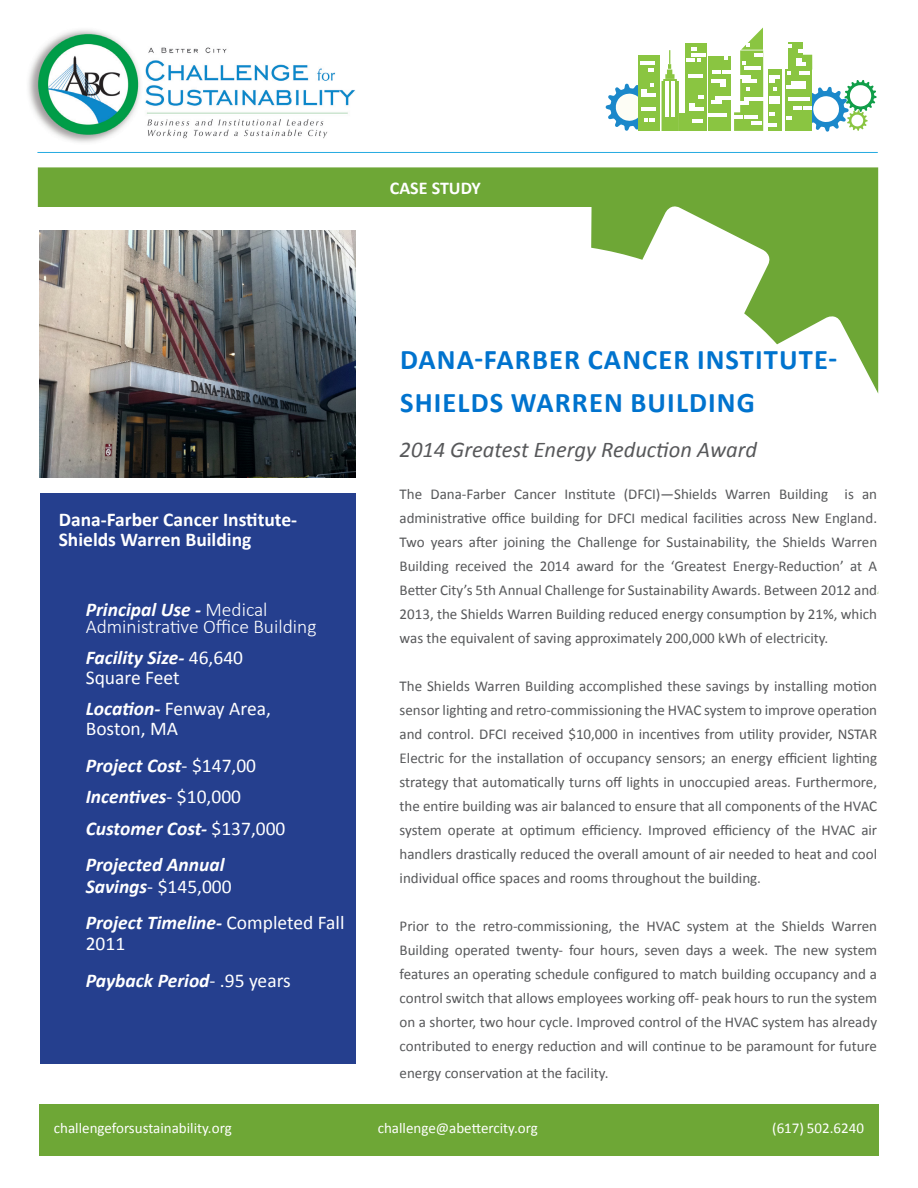
<style>
.page{position:relative;width:918px;height:1188px;background:#fff}
.page>*{position:absolute;margin:0;border:0;box-sizing:border-box;transform-origin:0 0}
.t1{font:700 28.5px "Calibri";letter-spacing:.04em;color:#0073ce}
.t2{font:italic 22.5px "Calibri";color:#57585a}
.List_Paragraph{font:19.5px/19.5px "Calibri";color:#fff}
.List_Paragraph-2{font:italic 700 19.5px "Calibri";color:#fff}
.t3{font:700 19.5px "Calibri";color:#fff}
.List_Paragraph-3{font:300 19.5px/16.5px "Calibri";color:#fff}
.t4{font:700 18px "Calibri";color:#fff}
.t5{font:15px/24px "Calibri";color:#57585a;text-align:justify}
.t6{font:15px "Calibri";color:#fff}
.s1{font-weight:700;font-style:italic}
.s2{font-weight:400;font-style:normal}
</style>
<div class="page">
<div style="left:789px;top:42px;width:14px;height:27px;background:#8ac541"></div>
<div style="left:793px;top:55px;width:19px;height:15px;background:#8ac541"></div>
<div style="left:685px;top:43px;width:22px;height:88px;background:#8ac541"></div>
<div style="left:708px;top:57px;width:22px;height:74px;background:#8ac541"></div>
<hr style="left:708px;top:113px;width:19px;height:4px;background:#fff">
<svg style="left:692px;top:120px;width:10px;height:3px"></svg>
<hr style="left:688px;top:75px;width:15px;height:3px;background:#fff">
<svg style="left:689px;top:95px;width:15px;height:16px"></svg>
<hr style="left:691px;top:53px;width:15px;height:4px;background:#fff">
<svg style="left:662px;top:50px;width:17px;height:81px"></svg>
<hr style="left:671px;top:81px;width:4px;height:36px;background:#fff">
<hr style="left:665px;top:81px;width:3px;height:36px;background:#fff">
<div style="left:768px;top:70px;width:14px;height:62px;background:#8ac541"></div>
<div style="left:785px;top:69px;width:27px;height:63px;background:#8ac541"></div>
<svg style="left:800px;top:71px;width:10px;height:3px"></svg>
<svg style="left:796px;top:58px;width:6px;height:4px"></svg>
<hr style="left:796px;top:62px;width:10px;height:4px;background:#fff">
<div style="left:639px;top:55px;width:21px;height:76px;background:#8ac541"></div>
<hr style="left:641px;top:107px;width:15px;height:3px;background:#fff">
<hr style="left:640px;top:61px;width:15px;height:4px;background:#fff">
<svg style="left:648px;top:68px;width:6px;height:3px"></svg>
<svg style="left:606px;top:83px;width:49px;height:48px"></svg>
<svg style="left:686px;top:58px;width:14px;height:4px"></svg>
<svg style="left:691px;top:47px;width:6px;height:3px"></svg>
<svg style="left:798px;top:49px;width:5px;height:3px"></svg>
<div style="left:679px;top:113px;width:7px;height:18px;background:#8ac541"></div>
<svg style="left:711px;top:28px;width:69px;height:103px"></svg>
<svg style="left:786px;top:80px;width:91px;height:52px"></svg>
<hr style="left:639px;top:131px;width:173px;height:2px;background:#fff">
<img style="left:28px;top:30px;width:327px;height:113px">
<hr style="left:37px;top:152px;width:841px;height:1px;background:#24aae1">
<svg style="left:38px;top:167px;width:840px;height:427px"></svg>
<div style="left:40px;top:494px;width:315px;height:570px;background:#253f8e"></div>
<img style="left:40px;top:231px;width:315px;height:246px">
<div style="left:39px;top:1104px;width:840px;height:51px;background:#6ea736"></div>
<p class="t4" style="left:390px;top:176px;width:93px">CASE STUDY</p>
<p class="t3" style="left:59px;top:507px;width:240px">Dana-Farber Cancer Institute-</p>
<p class="t3" style="left:59px;top:527px;width:194px">Shields Warren Building</p>
<p class="List_Paragraph-3" style="left:86px;top:601px;width:232px"><span class="s1">Principal Use -</span> Medical<br>Administrative Office Building</p>
<p class="List_Paragraph" style="left:86px;top:648px;width:159px"><span class="s1">Facility Size-</span> 46,640<br>Square Feet</p>
<p class="List_Paragraph" style="left:86px;top:699px;width:187px"><span class="s1">Location-</span> Fenway Area,<br>Boston, MA</p>
<p class="List_Paragraph-2" style="left:86px;top:753px;width:172px">Project Cost<span class="s2">- $147,00</span></p>
<p class="List_Paragraph-2" style="left:86px;top:784px;width:157px">Incentives<span class="s2">- $10,000</span></p>
<p class="List_Paragraph-2" style="left:86px;top:816px;width:201px">Customer Cost- <span class="s2">$137,000</span></p>
<p class="List_Paragraph-2" style="left:86px;top:852px;width:140px">Projected Annual</p>
<p class="List_Paragraph" style="left:86px;top:876px;width:148px"><span class="s1">Savings</span>- $145,000</p>
<p class="List_Paragraph" style="left:86px;top:912px;width:260px;line-height:21.5px"><span class="s1">Project Timeline-</span> Completed Fall<br>2011</p>
<p class="List_Paragraph-2" style="left:86px;top:968px;width:207px">Payback Period<span class="s2">- .95 years</span></p>
<p class="t1" style="left:400px;top:341px;width:439px">DANA-FARBER CANCER INSTITUTE-</p>
<p class="t1" style="left:400px;top:385px;width:356px">SHIELDS WARREN BUILDING</p>
<p class="t2" style="left:400px;top:435px;width:359px">2014 Greatest Energy Reduction Award</p>
<p class="t5" style="left:400px;top:482px;width:479px">The Dana-Farber Cancer Institute (DFCI)—Shields Warren Building is an administrative office building for DFCI medical facilities across New England.<br>Two years after joining the Challenge for Sustainability, the Shields Warren Building received the 2014 award for the ‘Greatest Energy-Reduction’ at A Better City’s 5th Annual Challenge for Sustainability Awards. Between 2012 and 2013, the Shields Warren Building reduced energy consumption by 21%, which was the equivalent of saving approximately 200,000 kWh of electricity.</p>
<p class="t5" style="left:400px;top:674px;width:479px">The Shields Warren Building accomplished these savings by installing motion sensor lighting and retro-commissioning the HVAC system to improve operation and control. DFCI received $10,000 in incentives from utility provider, NSTAR Electric for the installation of occupancy sensors; an energy efficient lighting strategy that automatically turns off lights in unoccupied areas. Furthermore, the entire building was air balanced to ensure that all components of the HVAC system operate at optimum efficiency. Improved efficiency of the HVAC air handlers drastically reduced the overall amount of air needed to heat and cool individual office spaces and rooms throughout the building.</p>
<p class="t5" style="left:400px;top:914px;width:479px">Prior to the retro-commissioning, the HVAC system at the Shields Warren Building operated twenty- four hours, seven days a week. The new system features an operating schedule configured to match building occupancy and a control switch that allows employees working off- peak hours to run the system on a shorter, two hour cycle. Improved control of the HVAC system has already contributed to energy reduction and will continue to be paramount for future</p>
<p class="t5" style="left:400px;top:1061px;width:210px">energy conservation at the facility.</p>
<p class="t6" style="left:54px;top:1118px;width:179px">challengeforsustainability.org</p>
<p class="t6" style="left:378px;top:1118px;width:162px">challenge@abettercity.org</p>
<p class="t6" style="left:772px;top:1118px;width:93px">(617) 502.6240</p>
</div>
